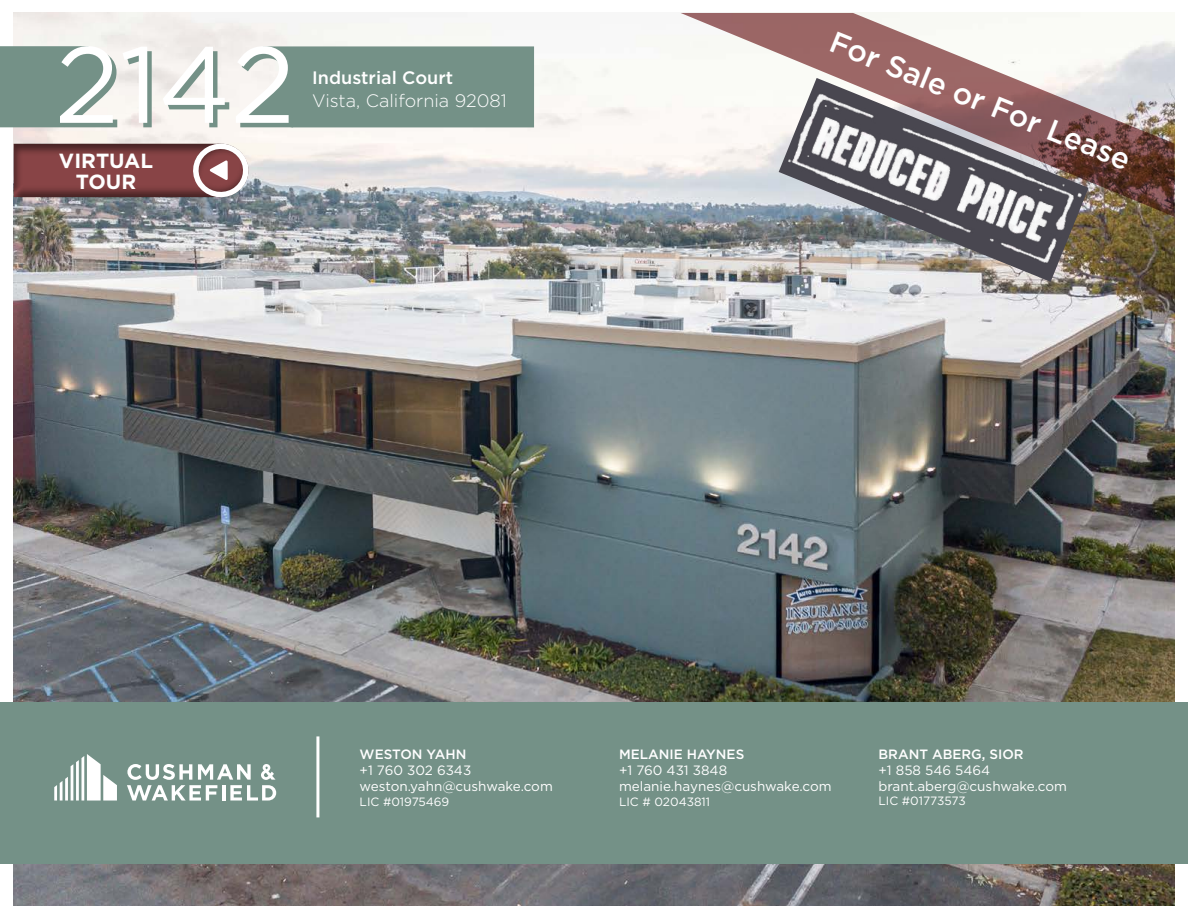
<style>
.page{position:relative;width:1188px;height:918px;background:#fff}
.page>*{position:absolute;margin:0;border:0;box-sizing:border-box;transform-origin:0 0}
.t1{font:108px "Gotham";color:#fff}
.t2{font:500 30px "Gotham";color:#fff}
.t3{font:700 20.4px/21px "Gotham";color:#fff;text-align:center}
.t4{font:300 18px "Gotham";color:#fff}
.t5{font:500 18px "Gotham";color:#fff}
.t6{font:13.5px/16.2px "Gotham";color:#fff}
.t7{font:500 13.5px "Gotham";color:#fff}
.t8{font:12px "Gotham";color:#fff}
</style>
<div class="page">
<img style="left:14px;top:13px;width:1160px;height:892px">
<div style="left:0;top:702px;width:1188px;height:162px;background:#749187"></div>
<svg style="left:54px;top:754px;width:63px;height:47px"></svg>
<svg style="left:127px;top:764px;width:149px;height:37px"></svg>
<hr style="left:316px;top:736px;width:3px;height:81px;background:#fff">
<svg style="left:0;top:46px;width:534px;height:81px"></svg>
<svg style="left:681px;top:13px;width:493px;height:204px"></svg>
<div style="left:4px;top:133px;width:227px;height:66px;background:#000;opacity:.5"></div>
<div style="left:183px;top:143px;width:75px;height:66px;background:#000;opacity:.5"></div>
<svg style="left:189px;top:140px;width:63px;height:61px"></svg>
<img style="left:779px;top:78px;width:310px;height:204px">
<h1 class="t1" style="left:55px;top:15px;width:242px">2142</h1>
<h3 class="t3" style="left:59px;top:151px;width:96px">VIRTUAL<br>TOUR</h3>
<h3 class="t5" style="left:312px;top:66px;width:142px">Industrial Court</h3>
<h3 class="t4" style="left:312px;top:90px;width:196px">Vista, California 92081</h3>
<h2 class="t2" style="left:839px;top:22px;width:323px;rotate:22deg">For Sale or For Lease</h2>
<p class="t7" style="left:360px;top:745px;width:108px">WESTON YAHN</p>
<p class="t6" style="left:360px;top:762px;width:195px">+1 760 302 6343 weston.yahn@cushwake.com</p>
<p class="t8" style="left:360px;top:794px;width:91px">LIC #01975469</p>
<p class="t7" style="left:619px;top:745px;width:127px">MELANIE HAYNES</p>
<p class="t6" style="left:619px;top:762px;width:214px">+1 760 431 3848 melanie.haynes@cushwake.com</p>
<p class="t8" style="left:619px;top:794px;width:93px">LIC # 02043811</p>
<p class="t7" style="left:879px;top:745px;width:147px">BRANT ABERG, SIOR</p>
<p class="t6" style="left:879px;top:762px;width:190px">+1 858 546 5464 brant.aberg@cushwake.com</p>
<p class="t8" style="left:879px;top:793px;width:89px">LIC #01773573</p>
</div>
